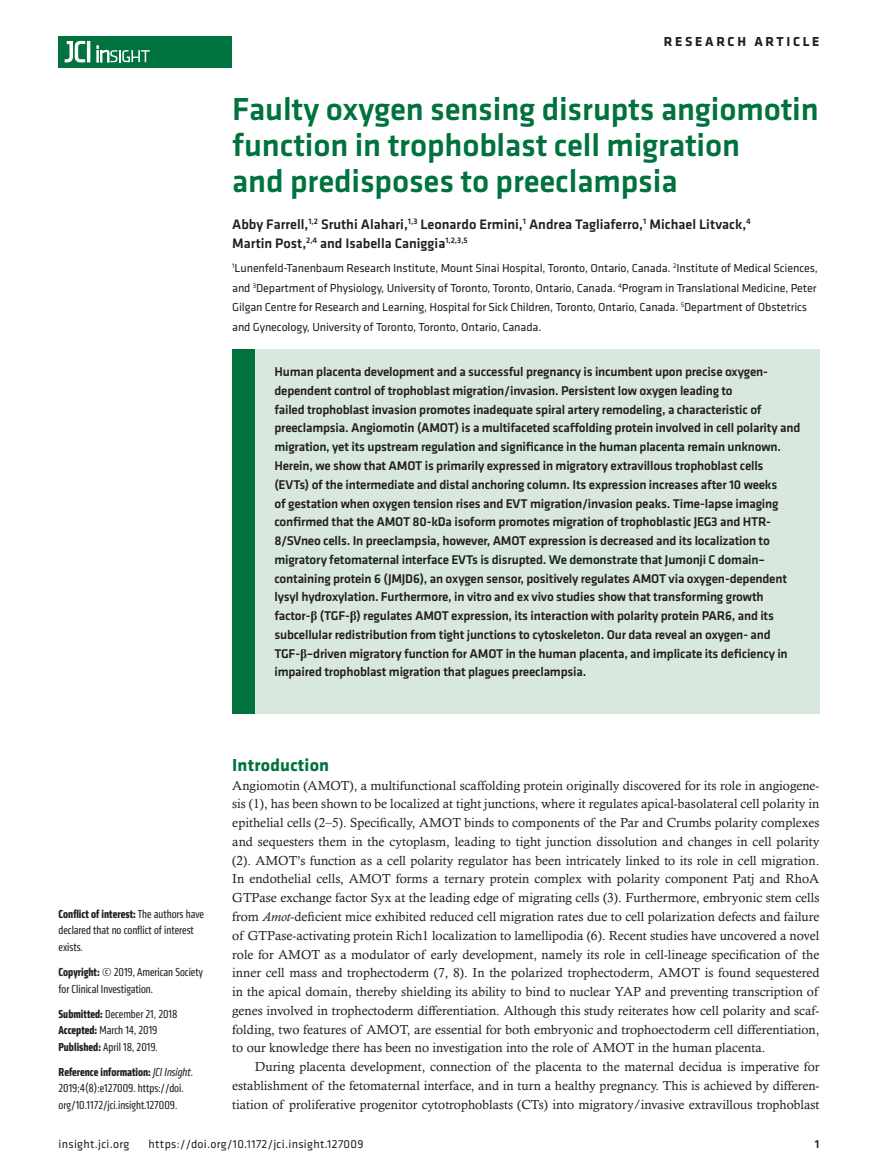
<style>
.page{position:relative;width:878px;height:1175px;background:#fff}
.page>*{position:absolute;margin:0;border:0;box-sizing:border-box;transform-origin:0 0}
.t1{font:500 33px/36px "Klavika Basic";letter-spacing:-.005em;color:#00723e}
.t2{font:700 18px "Klavika";letter-spacing:.01em;color:#00723e}
.t3{font:500 14.25px/19.5px "Klavika Basic";color:#231f20}
.t4{font:700 13.5px "Klavika Basic";letter-spacing:.2em;color:#231f20}
.t5{font:13.2px/18.8px "Calisto MT Std";color:#231f20;text-align:justify}
.t6{font:500 13.2px/18.8px "Klavika Basic";letter-spacing:-.015em;color:#231f20}
.t7{font:12px/19.5px "Klavika";letter-spacing:-.01em;color:#231f20}
.t8{font:condensed 12px/16.5px "Klavika";color:#231f20}
.t9{font:12px "Klavika Basic";letter-spacing:.025em;color:#231f20}
.t10{font:500 12px "Klavika Basic";color:#231f20}
.s1{font-family:"Times New Roman";font-weight:700}
.s2{font-weight:700}
.s3{font-style:italic}
</style>
<div class="page">
<div style="left:59px;top:36px;width:173px;height:31px;background:#00723e"></div>
<hr style="left:87px;top:41px;width:3px;height:21px;background:#fff">
<svg style="left:64px;top:41px;width:21px;height:22px"></svg>
<svg style="left:97px;top:46px;width:53px;height:16px"></svg>
<div style="left:232px;top:349px;width:587px;height:365px;background:#d8e8df"></div>
<div style="left:232px;top:349px;width:22px;height:365px;background:#00723e"></div>
<p class="t4" style="left:663px;top:32px;width:157px">RESEARCH ARTICLE</p>
<h1 class="t1" style="left:232px;top:91px;width:588px">Faulty oxygen sensing disrupts angiomotin function in trophoblast cell migration<br>and predisposes to preeclampsia</h1>
<p class="t3" style="left:232px;top:214px;width:520px">Abby Farrell,<sup>1,2</sup> Sruthi Alahari,<sup>1,3</sup> Leonardo Ermini,<sup>1</sup> Andrea Tagliaferro,<sup>1</sup> Michael Litvack,<sup>4<br></sup>Martin Post,<sup>2,4</sup> and Isabella Caniggia<sup>1,2,3,5</sup></p>
<p class="t7" style="left:232px;top:258px;width:587px"><sup>1</sup>Lunenfeld-Tanenbaum Research Institute, Mount Sinai Hospital, Toronto, Ontario, Canada. <sup>2</sup>Institute of Medical Sciences, and <sup>3</sup>Department of Physiology, University of Toronto, Toronto, Ontario, Canada. <sup>4</sup>Program in Translational Medicine, Peter Gilgan Centre for Research and Learning, Hospital for Sick Children, Toronto, Ontario, Canada. <sup>5</sup>Department of Obstetrics and Gynecology, University of Toronto, Toronto, Ontario, Canada.</p>
<p class="t6" style="left:274px;top:362px;width:527px">Human placenta development and a successful pregnancy is incumbent upon precise oxygen&shy;dependent control of trophoblast migration/invasion. Persistent low oxygen leading to<br>failed trophoblast invasion promotes inadequate spiral artery remodeling, a characteristic of preeclampsia. Angiomotin (AMOT) is a multifaceted scaffolding protein involved in cell polarity and migration, yet its upstream regulation and significance in the human placenta remain unknown.<br>Herein, we show that AMOT is primarily expressed in migratory extravillous trophoblast cells (EVTs) of the intermediate and distal anchoring column. Its expression increases after 10 weeks<br>of gestation when oxygen tension rises and EVT migration/invasion peaks. Time-lapse imaging confirmed that the AMOT 80-kDa isoform promotes migration of trophoblastic JEG3 and HTR-8/SVneo cells. In preeclampsia, however, AMOT expression is decreased and its localization to migratory fetomaternal interface EVTs is disrupted. We demonstrate that Jumonji C domain– containing protein 6 (JMJD6), an oxygen sensor, positively regulates AMOT via oxygen-dependent lysyl hydroxylation. Furthermore, in vitro and ex vivo studies show that transforming growth factor-<span class="s1">β</span> (TGF-<span class="s1">β</span>) regulates AMOT expression, its interaction with polarity protein PAR6, and its subcellular redistribution from tight junctions to cytoskeleton. Our data reveal an oxygen- and TGF-<span class="s1">β</span>–driven migratory function for AMOT in the human placenta, and implicate its deficiency in impaired trophoblast migration that plagues preeclampsia.</p>
<p class="t8" style="left:59px;top:905px;width:147px"><span class="s2">Conflict of interest:</span> The authors have declared that no conflict of interest exists.</p>
<p class="t8" style="left:59px;top:963px;width:146px"><span class="s2">Copyright:</span> © 2019, American Society for Clinical Investigation.</p>
<p class="t8" style="left:59px;top:1005px;width:120px"><span class="s2">Submitted:</span> December 21, 2018<br><span class="s2">Accepted:</span> March 14, 2019<br><span class="s2">Published:</span> April 18, 2019.</p>
<p class="t8" style="left:59px;top:1063px;width:136px"><span class="s2">Reference information:</span> <span class="s3">JCI Insight</span>.<br>2019;4(8):e127009. https://doi. org/10.1172/jci.insight.127009.</p>
<h2 class="t2" style="left:232px;top:752px;width:98px">Introduction</h2>
<p class="t5" style="left:232px;top:775px;width:588px">Angiomotin (AMOT), a multifunctional scaffolding protein originally discovered for its role in angiogene&shy;sis (1), has been shown to be localized at tight junctions, where it regulates apical-basolateral cell polarity in epithelial cells (2–5). Specifically, AMOT binds to components of the Par and Crumbs polarity complexes and sequesters them in the cytoplasm, leading to tight junction dissolution and changes in cell polarity (2). AMOT’s function as a cell polarity regulator has been intricately linked to its role in cell migration.<br>In endothelial cells, AMOT forms a ternary protein complex with polarity component Patj and RhoA GTPase exchange factor Syx at the leading edge of migrating cells (3). Furthermore, embryonic stem cells from <span class="s3">Amot</span>-deficient mice exhibited reduced cell migration rates due to cell polarization defects and failure of GTPase-activating protein Rich1 localization to lamellipodia (6). Recent studies have uncovered a novel role for AMOT as a modulator of early development, namely its role in cell-lineage specification of the inner cell mass and trophectoderm (7, 8). In the polarized trophectoderm, AMOT is found sequestered in the apical domain, thereby shielding its ability to bind to nuclear YAP and preventing transcription of genes involved in trophectoderm differentiation. Although this study reiterates how cell polarity and scaf&shy;folding, two features of AMOT, are essential for both embryonic and trophoectoderm cell differentiation, to our knowledge there has been no investigation into the role of AMOT in the human placenta.</p>
<p class="t5" style="left:232px;top:1057px;width:588px;text-indent:22px">During placenta development, connection of the placenta to the maternal decidua is imperative for establishment of the fetomaternal interface, and in turn a healthy pregnancy. This is achieved by differen&shy;tiation of proliferative progenitor cytotrophoblasts (CTs) into migratory/invasive extravillous trophoblast</p>
<p class="t9" style="left:58px;top:1135px;width:72px">insight.jci.org</p>
<p class="t9" style="left:148px;top:1135px;width:216px">https://doi.org/10.1172/jci.insight.127009</p>
<p class="t10" style="left:814px;top:1135px;width:6px">1</p>
</div>
